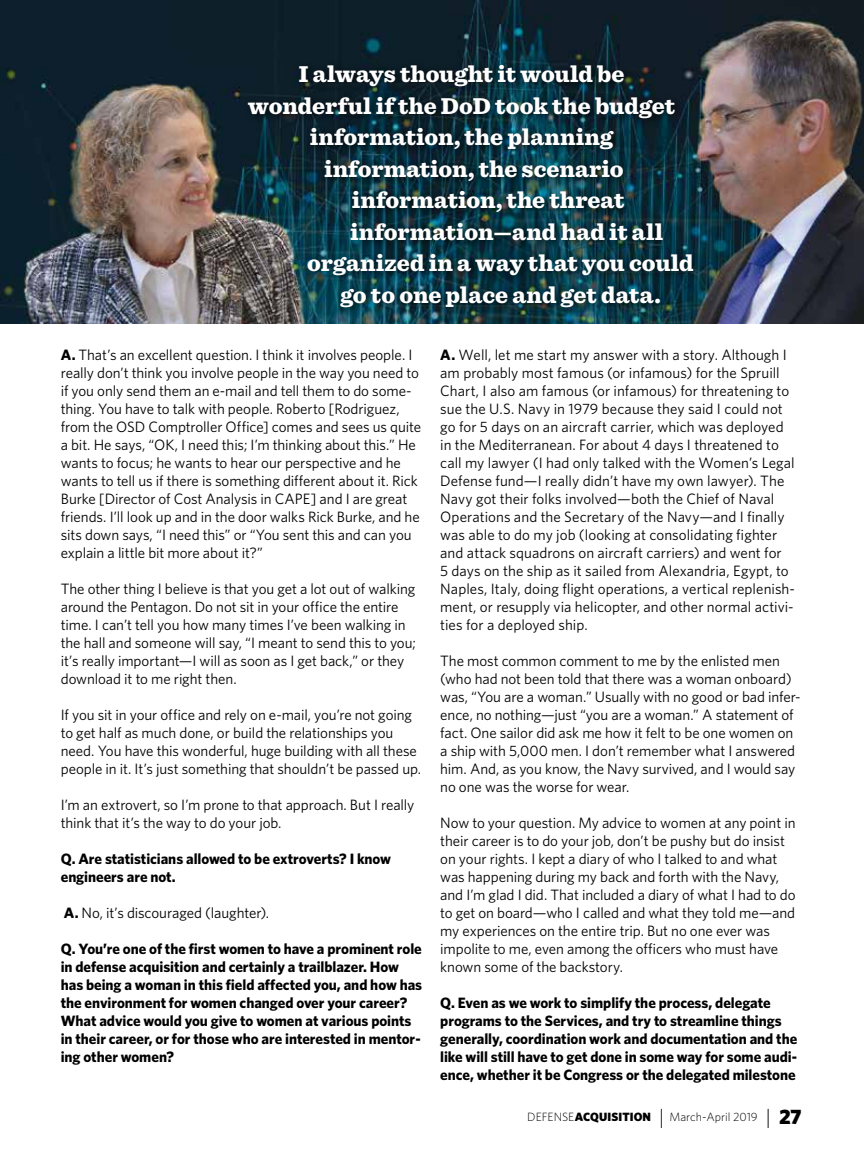
<style>
.page{position:relative;width:864px;height:1161px;background:#fff}
.page>*{position:absolute;margin:0;border:0;box-sizing:border-box;transform-origin:0 0}
.t1{font:900 24px "Sentinel";color:#fff}
.body_text{font:15px/18px "Whitney";letter-spacing:-.005em;color:#000}
.body_text-2{font:700 15px/18px "Whitney";letter-spacing:-.005em;color:#000}
.t2{font:300 12px "Whitney";color:#000}
.s1{font-weight:700}
.s2{font-weight:900}
.s3{font-size:21px}
.s4{font-weight:900;font-size:21px}
</style>
<div class="page">
<img style="left:0;top:0;width:864px;height:324px">
<div style="left:242px;top:59px;width:461px;height:258px;background:#000;opacity:.75"></div>
<h1 class="t1" style="left:298px;top:55px;width:328px">I always thought it would be</h1>
<h1 class="t1" style="left:248px;top:87px;width:429px">wonderful if the DoD took the budget</h1>
<h1 class="t1" style="left:310px;top:118px;width:305px">information, the planning</h1>
<h1 class="t1" style="left:324px;top:149px;width:301px">information, the scenario</h1>
<h1 class="t1" style="left:352px;top:181px;width:274px">information, the threat</h1>
<h1 class="t1" style="left:350px;top:212px;width:315px">information—and had it all</h1>
<h1 class="t1" style="left:307px;top:244px;width:388px">organized in a way that you could</h1>
<h1 class="t1" style="left:340px;top:275px;width:322px">go to one place and get data.</h1>
<p class="body_text" style="left:61px;top:346px;width:362px"><span class="s1">A.</span> That’s an excellent question. I think it involves people. I really don’t think you involve people in the way you need to if you only send them an e-mail and tell them to do some&shy;thing. You have to talk with people. Roberto [Rodriguez, from the OSD Comptroller Office] comes and sees us quite a bit. He says, “OK, I need this; I’m thinking about this.” He wants to focus; he wants to hear our perspective and he wants to tell us if there is something different about it. Rick Burke [Director of Cost Analysis in CAPE] and I are great friends. I’ll look up and in the door walks Rick Burke, and he sits down says, “I need this” or “You sent this and can you explain a little bit more about it?”</p>
<p class="body_text" style="left:61px;top:580px;width:357px">The other thing I believe is that you get a lot out of walking around the Pentagon. Do not sit in your office the entire time. I can’t tell you how many times I’ve been walking in the hall and someone will say, “I meant to send this to you; it’s really important—I will as soon as I get back,” or they download it to me right then.</p>
<p class="body_text" style="left:61px;top:706px;width:362px">If you sit in your office and rely on e-mail, you’re not going to get half as much done, or build the relationships you need. You have this wonderful, huge building with all these people in it. It’s just something that shouldn’t be passed up.</p>
<p class="body_text" style="left:61px;top:796px;width:355px">I’m an extrovert, so I’m prone to that approach. But I really think that it’s the way to do your job.</p>
<p class="body_text-2" style="left:61px;top:850px;width:332px">Q. Are statisticians allowed to be extroverts? I know engineers are not.</p>
<p class="body_text" style="left:64px;top:904px;width:207px"><span class="s1">A.</span> No, it’s discouraged (laughter).</p>
<p class="body_text-2" style="left:61px;top:940px;width:363px">Q. You’re one of the first women to have a prominent role in defense acquisition and certainly a trailblazer. How has being a woman in this field affected you, and how has the environment for women changed over your career?<br>What advice would you give to women at various points in their career, or for those who are interested in mentor&shy;ing other women?</p>
<p class="body_text" style="left:440px;top:346px;width:356px"><span class="s1">A.</span> Well, let me start my answer with a story. Although I am probably most famous (or infamous) for the Spruill Chart, I also am famous (or infamous) for threatening to sue the U.S. Navy in 1979 because they said I could not go for 5 days on an aircraft carrier, which was deployed in the Mediterranean. For about 4 days I threatened to call my lawyer (I had only talked with the Women’s Legal Defense fund—I really didn’t have my own lawyer). The Navy got their folks involved—both the Chief of Naval Operations and the Secretary of the Navy—and I finally was able to do my job (looking at consolidating fighter and attack squadrons on aircraft carriers) and went for<br>5 days on the ship as it sailed from Alexandria, Egypt, to Naples, Italy, doing flight operations, a vertical replenish&shy;ment, or resupply via helicopter, and other normal activi&shy;ties for a deployed ship.</p>
<p class="body_text" style="left:440px;top:652px;width:362px">The most common comment to me by the enlisted men (who had not been told that there was a woman onboard) was, “You are a woman.” Usually with no good or bad infer&shy;ence, no nothing—just “you are a woman.” A statement of fact. One sailor did ask me how it felt to be one women on a ship with 5,000 men. I don’t remember what I answered him. And, as you know, the Navy survived, and I would say no one was the worse for wear.</p>
<p class="body_text" style="left:440px;top:814px;width:357px">Now to your question. My advice to women at any point in their career is to do your job, don’t be pushy but do insist on your rights. I kept a diary of who I talked to and what was happening during my back and forth with the Navy, and I’m glad I did. That included a diary of what I had to do to get on board—who I called and what they told me—and my experiences on the entire trip. But no one ever was impolite to me, even among the officers who must have known some of the backstory.</p>
<p class="body_text-2" style="left:440px;top:994px;width:359px">Q. Even as we work to simplify the process, delegate programs to the Services, and try to streamline things generally, coordination work and documentation and the like will still have to get done in some way for some audi&shy;ence, whether it be Congress or the delegated milestone</p>
<p class="t2" style="left:527px;top:1110px;width:276px">DEFENSE<span class="s2">ACQUISITION</span> <span class="s3">|</span> March-April 2019 <span class="s3">|</span> <span class="s4">27</span></p>
</div>
